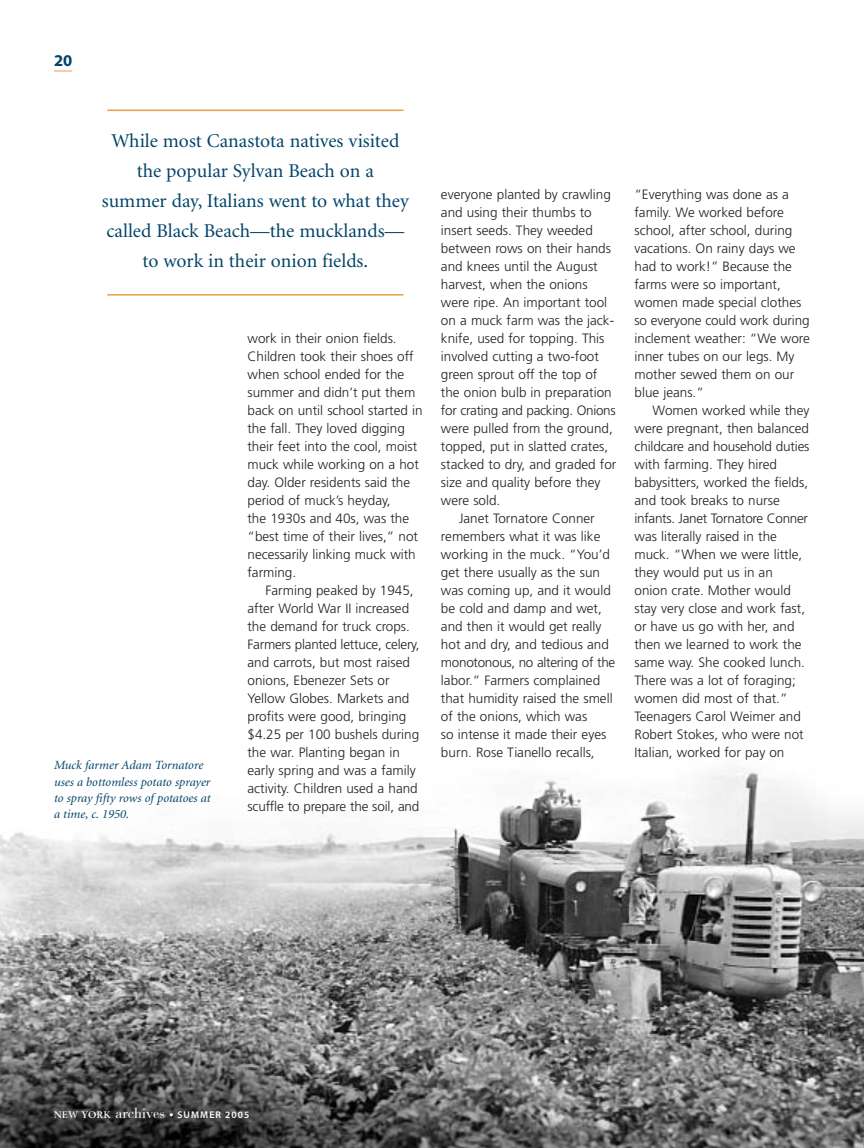
<style>
.page{position:relative;width:864px;height:1148px;background:#fff}
.page>*{position:absolute;margin:0;border:0;box-sizing:border-box;transform-origin:0 0}
.t1{font:19.5px/30px "Minion";color:#00446a;text-align:center}
.t2{font:16.5px "Myriad MM 700 600";color:#00446a}
.t3{font:300 13.5px/18px "Frutiger";color:#231f1f}
.t4{font:italic 12.45px "Minion";color:#00446a}
.t5{font:9.75px "Myriad MM 565 600";letter-spacing:.105em;color:#fff}
.s1{font-family:"Berling";font-weight:700;font-size:9.3px}
.s2{font-family:"Bauer Bodoni";font-size:14.25px}
.s3{font-family:"Bauer Bodoni";font-size:9px}
</style>
<div class="page">
<img style="left:0;top:767px;width:864px;height:381px">
<hr style="left:107px;top:294px;width:296px;height:1px;background:#e69f4d">
<hr style="left:107px;top:110px;width:296px;height:1px;background:#e69f4d">
<svg style="left:54px;top:71px;width:18px;height:1px"></svg>
<p class="t2" style="left:54px;top:54px;width:20px">20</p>
<h3 class="t1" style="left:102px;top:127px;width:308px">While most Canastota natives visited the popular Sylvan Beach on a summer day, Italians went to what they called Black Beach—the mucklands— to work in their onion fields.</h3>
<p class="t3" style="left:247px;top:330px;width:177px">work in their onion fields.<br>Children took their shoes off when school ended for the summer and didn’t put them back on until school started in the fall. They loved digging their feet into the cool, moist muck while working on a hot day. Older residents said the period of muck’s heyday,<br>the 1930s and 40s, was the “best time of their lives,” not necessarily linking muck with farming.</p>
<p class="t3" style="left:266px;top:582px;width:150px">Farming peaked by 1945,</p>
<p class="t3" style="left:247px;top:600px;width:163px">after World War II increased</p>
<p class="t3" style="left:247px;top:618px;width:164px">the demand for truck crops.</p>
<p class="t3" style="left:247px;top:636px;width:174px">Farmers planted lettuce, celery,</p>
<p class="t3" style="left:247px;top:654px;width:164px">and carrots, but most raised</p>
<p class="t3" style="left:247px;top:672px;width:144px">onions, Ebenezer Sets or</p>
<p class="t3" style="left:247px;top:690px;width:163px">Yellow Globes. Markets and</p>
<p class="t3" style="left:247px;top:708px;width:160px">profits were good, bringing</p>
<p class="t3" style="left:247px;top:726px;width:173px">$4.25 per 100 bushels during</p>
<p class="t3" style="left:247px;top:744px;width:154px">the war. Planting began in</p>
<p class="t4" style="left:54px;top:760px;width:151px">Muck farmer Adam Tornatore</p>
<p class="t3" style="left:247px;top:762px;width:170px">early spring and was a family</p>
<p class="t4" style="left:54px;top:776px;width:158px">uses a bottomless potato sprayer</p>
<p class="t3" style="left:247px;top:780px;width:172px">activity. Children used a hand</p>
<p class="t4" style="left:54px;top:793px;width:158px">to spray fifty rows of potatoes at</p>
<p class="t3" style="left:247px;top:798px;width:173px">scuffle to prepare the soil, and</p>
<p class="t4" style="left:54px;top:809px;width:77px">a time, c. 1950.</p>
<p class="t3" style="left:441px;top:186px;width:177px">everyone planted by crawling and using their thumbs to insert seeds. They weeded between rows on their hands and knees until the August harvest, when the onions were ripe. An important tool on a muck farm was the jack&shy;knife, used for topping. This involved cutting a two-foot green sprout off the top of the onion bulb in preparation for crating and packing. Onions were pulled from the ground, topped, put in slatted crates, stacked to dry, and graded for size and quality before they were sold.</p>
<p class="t3" style="left:441px;top:510px;width:176px;text-indent:18px">Janet Tornatore Conner remembers what it was like working in the muck. “You’d get there usually as the sun was coming up, and it would be cold and damp and wet, and then it would get really hot and dry, and tedious and monotonous, no altering of the labor.” Farmers complained that humidity raised the smell of the onions, which was<br>so intense it made their eyes burn. Rose Tianello recalls,</p>
<p class="t3" style="left:634px;top:186px;width:177px">“Everything was done as a family. We worked before school, after school, during vacations. On rainy days we had to work!” Because the farms were so important, women made special clothes so everyone could work during inclement weather: “We wore inner tubes on our legs. My mother sewed them on our blue jeans.”</p>
<p class="t3" style="left:634px;top:402px;width:177px;text-indent:18px">Women worked while they were pregnant, then balanced childcare and household duties with farming. They hired babysitters, worked the fields, and took breaks to nurse infants. Janet Tornatore Conner was literally raised in the muck. “When we were little, they would put us in an<br>onion crate. Mother would stay very close and work fast, or have us go with her, and then we learned to work the same way. She cooked lunch.<br>There was a lot of foraging; women did most of that.”<br>Teenagers Carol Weimer and<br>Robert Stokes, who were not<br>Italian, worked for pay on</p>
<p class="t5" style="left:54px;top:1110px;width:197px"><span class="s1">NEW YORK</span> <span class="s2">archives</span> <span class="s3">•</span> SUMMER 2005</p>
</div>
